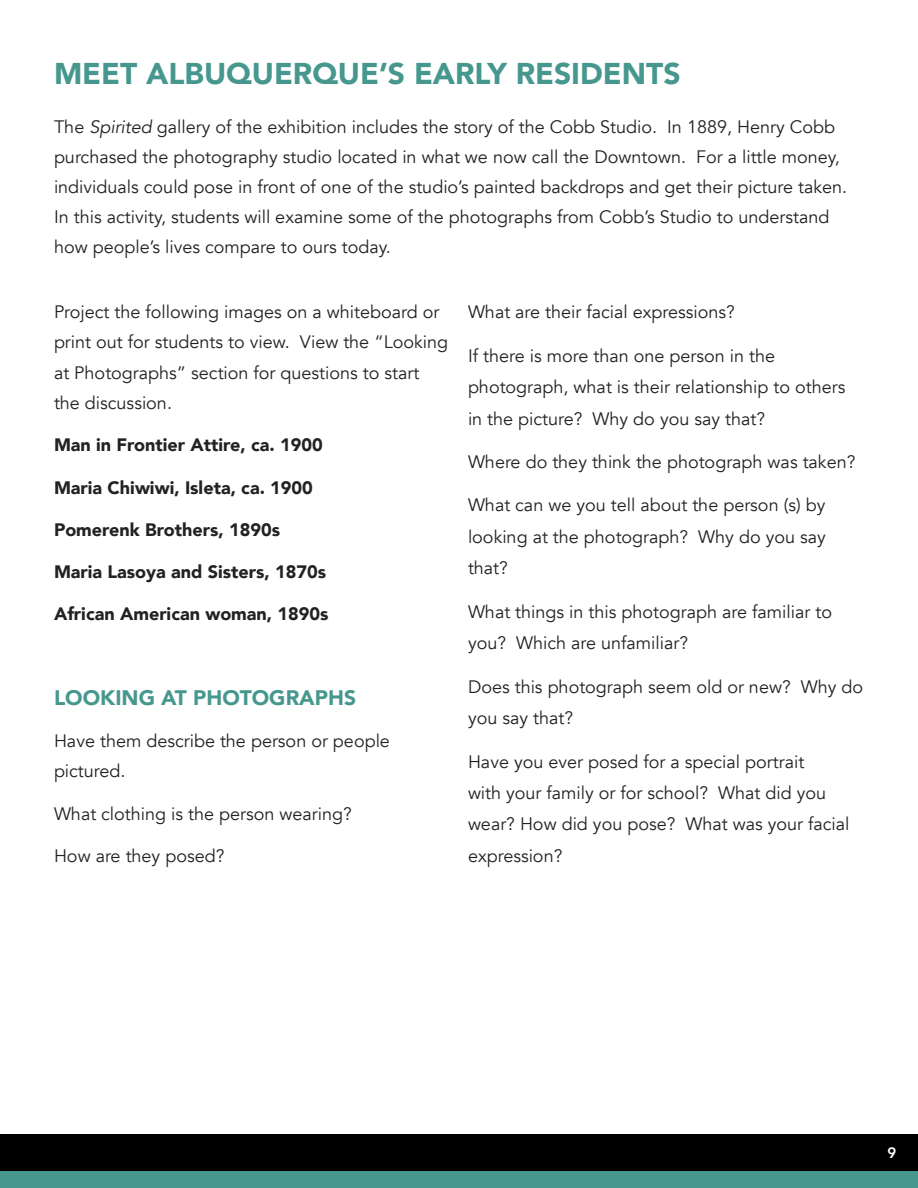
<style>
.page{position:relative;width:918px;height:1188px;background:#fff}
.page>*{position:absolute;margin:0;border:0;box-sizing:border-box;transform-origin:0 0}
.t1{font:900 30px "Avenir";color:#46978e}
.t2{font:900 21px "Avenir";color:#46978e}
.t3{font:18px/31.5px "Avenir";color:#222}
.t4{font:900 18px "Avenir";color:#222}
.t5{font:800 15px "Avenir";color:#fff}
.s1{font-style:italic}
</style>
<div class="page">
<div style="left:0;top:1171px;width:918px;height:17px;background:#46978e"></div>
<div style="left:0;top:1134px;width:918px;height:37px;background:#000"></div>
<h1 class="t1" style="left:54px;top:48px;width:628px">MEET ALBUQUERQUE’S EARLY RESIDENTS</h1>
<p class="t3" style="left:54px;top:112px;width:795px;line-height:30px">The <span class="s1">Spirited</span> gallery of the exhibition includes the story of the Cobb Studio. In 1889, Henry Cobb purchased the photography studio located in what we now call the Downtown. For a little money, individuals could pose in front of one of the studio’s painted backdrops and get their picture taken.<br>In this activity, students will examine some of the photographs from Cobb’s Studio to understand how people’s lives compare to ours today.</p>
<p class="t3" style="left:54px;top:297px;width:396px;line-height:30.3px">Project the following images on a whiteboard or print out for students to view. View the “Looking at Photographs” section for questions to start the discussion.</p>
<p class="t4" style="left:54px;top:430px;width:270px">Man in Frontier Attire, ca. 1900</p>
<p class="t4" style="left:54px;top:472px;width:260px">Maria Chiwiwi, Isleta, ca. 1900</p>
<p class="t4" style="left:54px;top:514px;width:228px">Pomerenk Brothers, 1890s</p>
<p class="t4" style="left:54px;top:556px;width:274px">Maria Lasoya and Sisters, 1870s</p>
<p class="t4" style="left:54px;top:599px;width:276px">African American woman, 1890s</p>
<p class="t2" style="left:54px;top:680px;width:304px">LOOKING AT PHOTOGRAPHS</p>
<p class="t3" style="left:54px;top:726px;width:338px;line-height:30.3px">Have them describe the person or people pictured.</p>
<p class="t3" style="left:54px;top:798px;width:299px">What clothing is the person wearing?</p>
<p class="t3" style="left:54px;top:840px;width:172px">How are they posed?</p>
<p class="t3" style="left:468px;top:297px;width:268px">What are their facial expressions?</p>
<p class="t3" style="left:468px;top:340px;width:379px">If there is more than one person in the photograph, what is their relationship to others in the picture? Why do you say that?</p>
<p class="t3" style="left:468px;top:446px;width:389px">Where do they think the photograph was taken?</p>
<p class="t3" style="left:468px;top:490px;width:359px;text-align:justify">What can we you tell about the person (s) by looking at the photograph? Why do you say that?</p>
<p class="t3" style="left:468px;top:596px;width:366px">What things in this photograph are familiar to you? Which are unfamiliar?</p>
<p class="t3" style="left:468px;top:671px;width:397px">Does this photograph seem old or new? Why do you say that?</p>
<p class="t3" style="left:468px;top:746px;width:383px">Have you ever posed for a special portrait<br>with your family or for school? What did you wear? How did you pose? What was your facial expression?</p>
<p class="t5" style="left:888px;top:1141px;width:10px">9</p>
</div>
